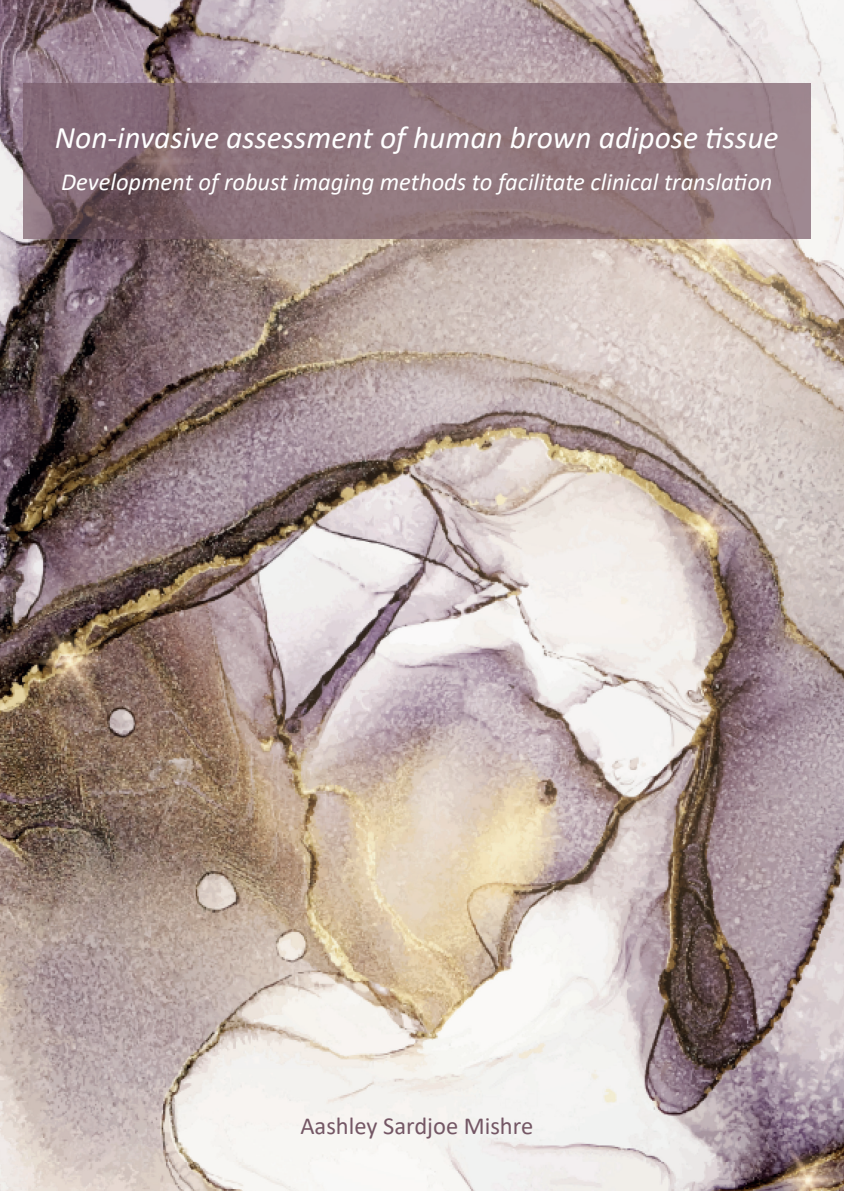
<style>
.page{position:relative;width:844px;height:1191px;background:#fff}
.page>*{position:absolute;margin:0;border:0;box-sizing:border-box;transform-origin:0 0}
.t1{font:italic 31.5px "Calibri";color:#fff}
.t2{font:italic 24.5px "Calibri";color:#fff}
.t3{font:24.5px "Calibri";color:#745765}
</style>
<div class="page">
<img style="left:0;top:0;width:843px;height:108px">
<img style="left:0;top:108px;width:29px;height:1083px">
<img style="left:804px;top:108px;width:39px;height:1083px">
<img style="left:29px;top:238px;width:775px;height:953px">
<img style="left:23px;top:83px;width:787px;height:155px">
<p class="t1" style="left:55px;top:115px;width:725px">Non-invasive assessment of human brown adipose tissue</p>
<p class="t2" style="left:61px;top:165px;width:712px">Development of robust imaging methods to facilitate clinical translation</p>
<p class="t3" style="left:300px;top:1108px;width:234px">Aashley Sardjoe Mishre</p>
</div>
